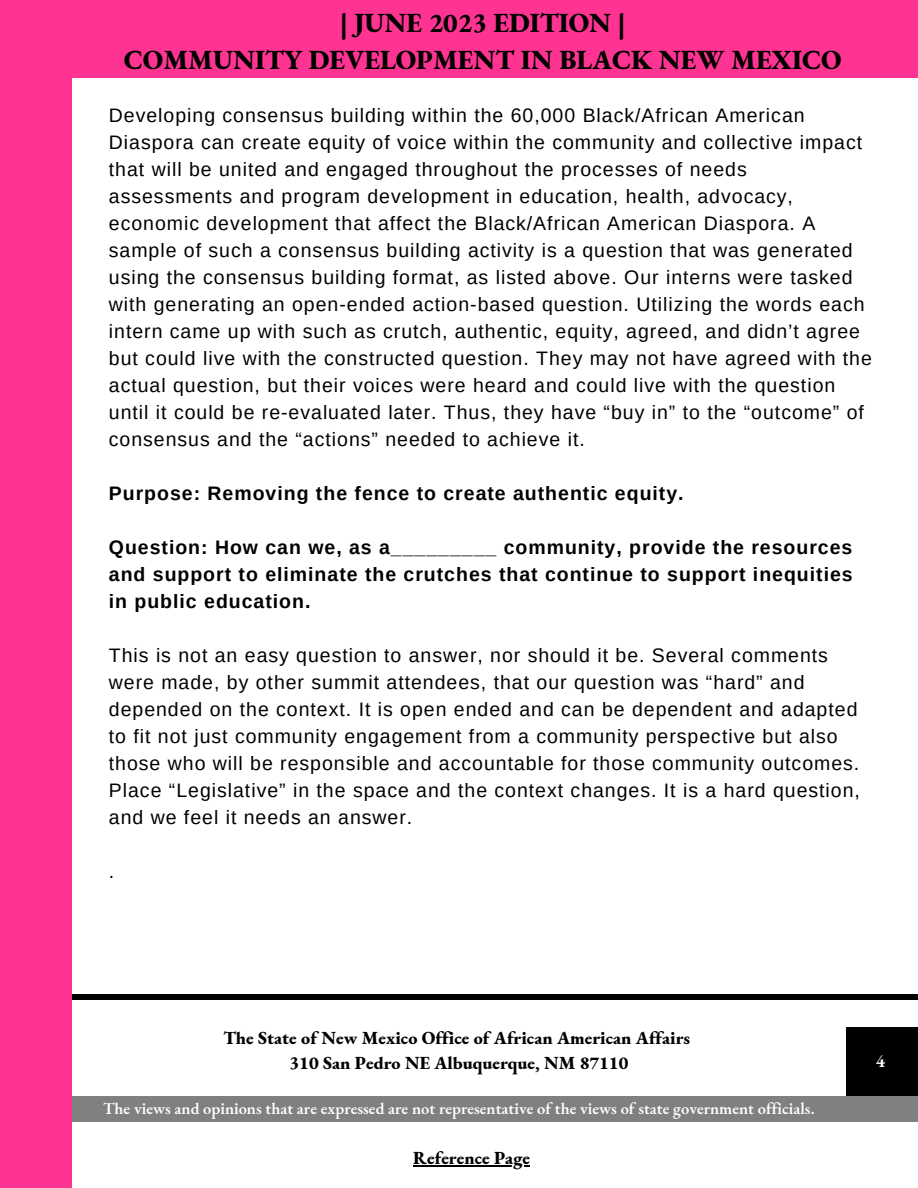
<style>
.page{position:relative;width:918px;height:1188px;background:#fff}
.page>*{position:absolute;margin:0;border:0;box-sizing:border-box;transform-origin:0 0}
.t1{font:800 27px "EB Garamond";color:#000}
.t2{font:19.5px/27px "Arimo";letter-spacing:.05em;color:#000}
.t3{font:700 19.5px/27px "Arimo";letter-spacing:.05em;color:#000;text-align:justify}
.t4{font:800 18px "EB Garamond";color:#000}
.t5{font:600 18px "EB Garamond";color:#fff}
.t6{font:600 16.5px "EB Garamond";color:#fff}
</style>
<div class="page">
<div style="left:846px;top:1028px;width:72px;height:90px;background:#000"></div>
<div style="left:44px;top:1096px;width:874px;height:26px;background:#808080"></div>
<div style="left:38px;top:994px;width:880px;height:5px;background:#000"></div>
<div style="left:0;top:0;width:918px;height:77px;background:#ff3392"></div>
<div style="left:0;top:61px;width:72px;height:1127px;background:#ff3392"></div>
<hr style="left:413px;top:1165px;width:117px;height:1px;background:#000">
<p class="t1" style="left:340px;top:5px;width:287px">| JUNE 2023 EDITION |</p>
<p class="t1" style="left:124px;top:42px;width:720px">COMMUNITY DEVELOPMENT IN BLACK NEW MEXICO</p>
<p class="t2" style="left:109px;top:102px;width:765px">Developing consensus building within the 60,000 Black/African American Diaspora can create equity of voice within the community and collective impact that will be united and engaged throughout the processes of needs assessments and program development in education, health, advocacy, economic development that affect the Black/African American Diaspora. A sample of such a consensus building activity is a question that was generated using the consensus building format, as listed above. Our interns were tasked with generating an open-ended action-based question. Utilizing the words each intern came up with such as crutch, authentic, equity, agreed, and didn’t agree but could live with the constructed question. They may not have agreed with the actual question, but their voices were heard and could live with the question until it could be re-evaluated later. Thus, they have “buy in” to the “outcome” of consensus and the “actions” needed to achieve it.</p>
<p class="t3" style="left:109px;top:480px;width:576px">Purpose: Removing the fence to create authentic equity.</p>
<p class="t3" style="left:109px;top:534px;width:745px">Question: How can we, as a_________ community, provide the resources and support to eliminate the crutches that continue to support inequities in public education.</p>
<p class="t2" style="left:109px;top:642px;width:753px">This is not an easy question to answer, nor should it be. Several comments were made, by other summit attendees, that our question was “hard” and depended on the context. It is open ended and can be dependent and adapted to fit not just community engagement from a community perspective but also those who will be responsible and accountable for those community outcomes.<br>Place “Legislative” in the space and the context changes. It is a hard question, and we feel it needs an answer.</p>
<p class="t2" style="left:109px;top:858px;width:7px">.</p>
<p class="t4" style="left:223px;top:1026px;width:468px">The State of New Mexico Office of African American Affairs</p>
<p class="t4" style="left:290px;top:1051px;width:340px">310 San Pedro NE Albuquerque, NM 87110</p>
<p class="t5" style="left:876px;top:1048px;width:11px">4</p>
<p class="t6" style="left:103px;top:1097px;width:713px">The views and opinions that are expressed are not representative of the views of state government officials.</p>
<p class="t4" style="left:413px;top:1146px;width:118px">Reference Page</p>
</div>
